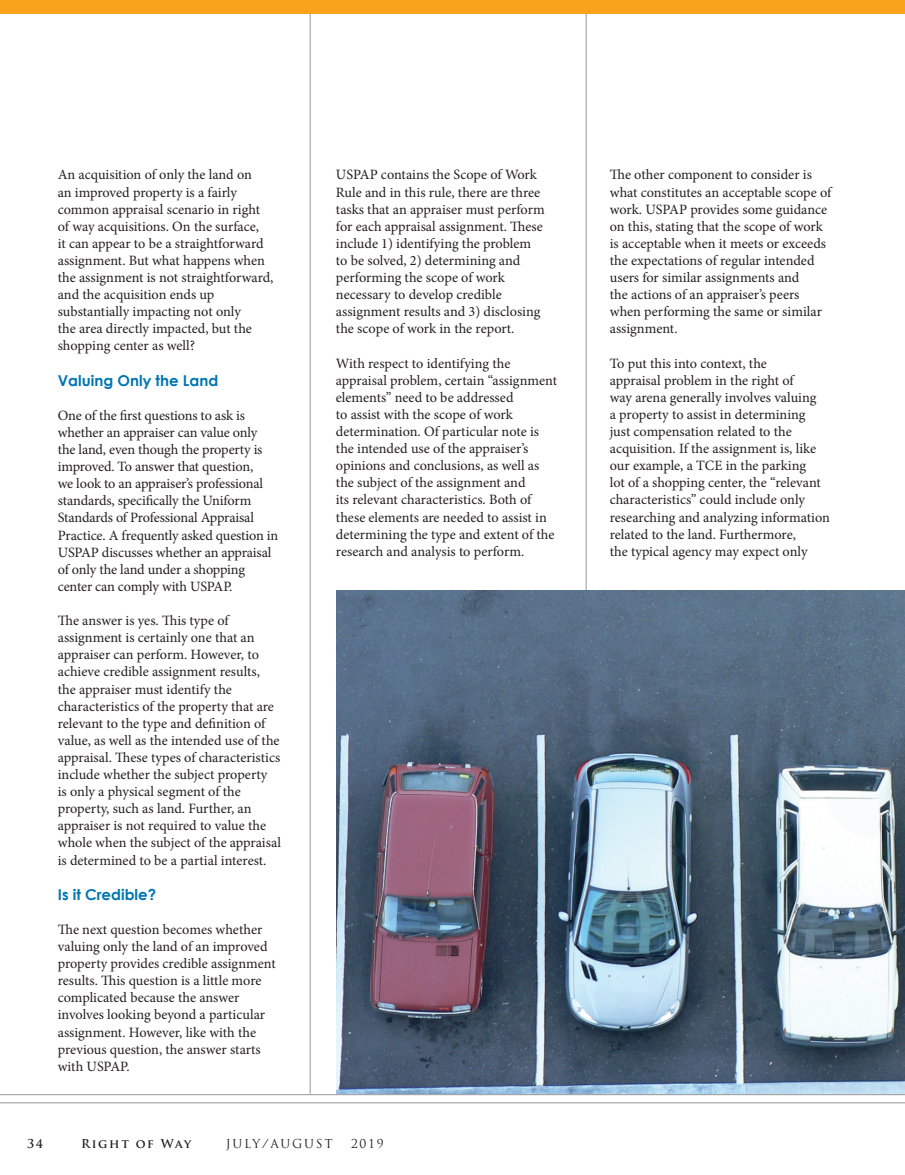
<style>
.page{position:relative;width:905px;height:1175px;background:#fff}
.page>*{position:absolute;margin:0;border:0;box-sizing:border-box;transform-origin:0 0}
.BodyCopy{font:700 15px "Century Gothic";color:#0076b1}
.BodyCopy-2{font:14.25px/17.1px "Minion Pro";letter-spacing:-.005em;color:#231f20}
.t1{font:12px "Trajan Pro";letter-spacing:.14em;color:#231f20}
.t2{font:700 12px "Trajan Pro";letter-spacing:.135em;color:#231f20}
</style>
<div class="page">
<hr style="left:310px;top:0;width:1px;height:1093px;background:#939598">
<hr style="left:585px;top:3px;width:1px;height:1090px;background:#939598">
<hr style="left:0;top:1102px;width:904px;height:1px;background:#939598">
<hr style="left:0;top:1094px;width:904px;height:1px;background:#939598">
<img style="left:336px;top:590px;width:568px;height:503px">
<div style="left:0;top:0;width:904px;height:14px;background:#f9a21c"></div>
<p class="BodyCopy-2" style="left:58px;top:166px;width:217px">An acquisition of only the land on<br>an improved property is a fairly common appraisal scenario in right of way acquisitions. On the surface,<br>it can appear to be a straightforward assignment. But what happens when the assignment is not straightforward, and the acquisition ends up substantially impacting not only<br>the area directly impacted, but the shopping center as well?</p>
<p class="BodyCopy" style="left:58px;top:371px;width:162px">Valuing Only the Land</p>
<p class="BodyCopy-2" style="left:58px;top:407px;width:222px">One of the first questions to ask is whether an appraiser can value only the land, even though the property is improved. To answer that question,<br>we look to an appraiser’s professional standards, specifically the Uniform Standards of Professional Appraisal Practice. A frequently asked question in USPAP discusses whether an appraisal of only the land under a shopping center can comply with USPAP.</p>
<p class="BodyCopy-2" style="left:58px;top:612px;width:225px">The answer is yes. This type of assignment is certainly one that an appraiser can perform. However, to achieve credible assignment results, the appraiser must identify the characteristics of the property that are relevant to the type and definition of value, as well as the intended use of the appraisal. These types of characteristics include whether the subject property<br>is only a physical segment of the property, such as land. Further, an appraiser is not required to value the whole when the subject of the appraisal is determined to be a partial interest.</p>
<p class="BodyCopy" style="left:58px;top:884px;width:100px">Is it Credible?</p>
<p class="BodyCopy-2" style="left:58px;top:921px;width:219px">The next question becomes whether valuing only the land of an improved property provides credible assignment results. This question is a little more complicated because the answer involves looking beyond a particular assignment. However, like with the previous question, the answer starts with USPAP.</p>
<p class="BodyCopy-2" style="left:336px;top:166px;width:210px">USPAP contains the Scope of Work Rule and in this rule, there are three tasks that an appraiser must perform for each appraisal assignment. These include 1) identifying the problem to be solved, 2) determining and performing the scope of work necessary to develop credible assignment results and 3) disclosing the scope of work in the report.</p>
<p class="BodyCopy-2" style="left:336px;top:354px;width:222px">With respect to identifying the appraisal problem, certain “assignment elements” need to be addressed<br>to assist with the scope of work determination. Of particular note is the intended use of the appraiser’s opinions and conclusions, as well as the subject of the assignment and<br>its relevant characteristics. Both of these elements are needed to assist in determining the type and extent of the research and analysis to perform.</p>
<p class="t2" style="left:27px;top:1136px;width:18px">34</p>
<p class="t2" style="left:81px;top:1136px;width:112px">Right of Way</p>
<p class="t1" style="left:226px;top:1135px;width:108px">JULY/AUGUST</p>
<p class="t1" style="left:351px;top:1135px;width:34px">2019</p>
<p class="BodyCopy-2" style="left:609px;top:166px;width:223px">The other component to consider is what constitutes an acceptable scope of work. USPAP provides some guidance on this, stating that the scope of work is acceptable when it meets or exceeds the expectations of regular intended users for similar assignments and<br>the actions of an appraiser’s peers when performing the same or similar assignment.</p>
<p class="BodyCopy-2" style="left:609px;top:354px;width:222px">To put this into context, the<br>appraisal problem in the right of<br>way arena generally involves valuing<br>a property to assist in determining<br>just compensation related to the acquisition. If the assignment is, like our example, a TCE in the parking<br>lot of a shopping center, the “relevant characteristics” could include only researching and analyzing information related to the land. Furthermore,<br>the typical agency may expect only</p>
</div>
